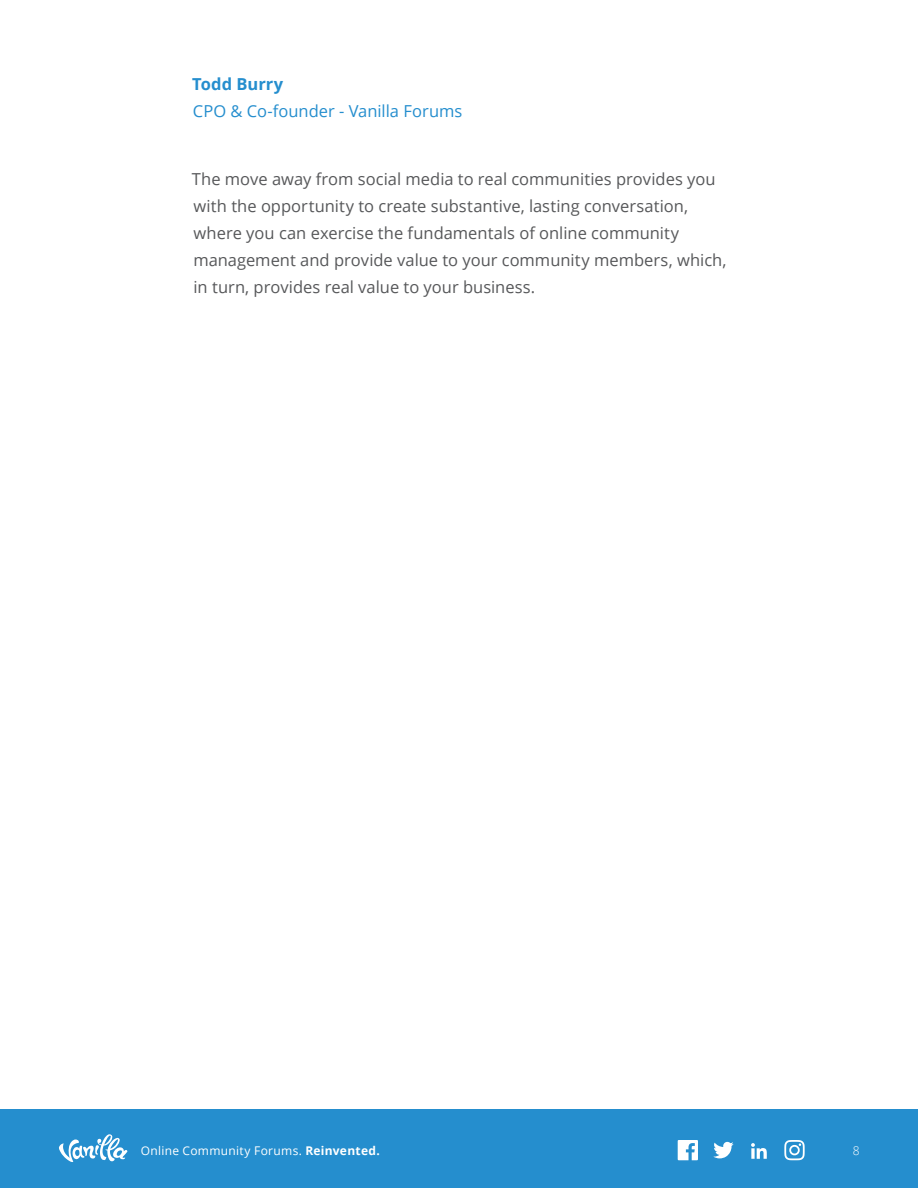
<style>
.page{position:relative;width:918px;height:1188px;background:#fff}
.page>*{position:absolute;margin:0;border:0;box-sizing:border-box;transform-origin:0 0}
.t1{font:16.5px/27px "Open Sans";color:#57585a}
.t2{font:16.5px "Open Sans";color:#258ece}
.t3{font:700 16.5px "Open Sans";letter-spacing:.005em;color:#258ece}
.t4{font:12px "Open Sans";letter-spacing:.025em;color:#fff}
.t5{font:300 12px "Open Sans";color:#fff}
.s1{font-weight:700}
</style>
<div class="page">
<div style="left:0;top:1109px;width:918px;height:79px;background:#258ece"></div>
<svg style="left:784px;top:1140px;width:21px;height:20px"></svg>
<svg style="left:751px;top:1143px;width:16px;height:16px"></svg>
<svg style="left:713px;top:1142px;width:21px;height:16px"></svg>
<svg style="left:678px;top:1140px;width:20px;height:20px"></svg>
<svg style="left:59px;top:1134px;width:62px;height:28px"></svg>
<p class="t3" style="left:192px;top:72px;width:93px">Todd Burry</p>
<p class="t2" style="left:193px;top:99px;width:271px">CPO &amp; Co-founder - Vanilla Forums</p>
<p class="t1" style="left:192px;top:166px;width:536px">The move away from social media to real communities provides you with the opportunity to create substantive, lasting conversation, where you can exercise the fundamentals of online community management and provide value to your community members, which, in turn, provides real value to your business.</p>
<p class="t4" style="left:141px;top:1143px;width:241px">Online Community Forums. <span class="s1">Reinvented.</span></p>
<p class="t5" style="left:853px;top:1143px;width:8px">8</p>
</div>
